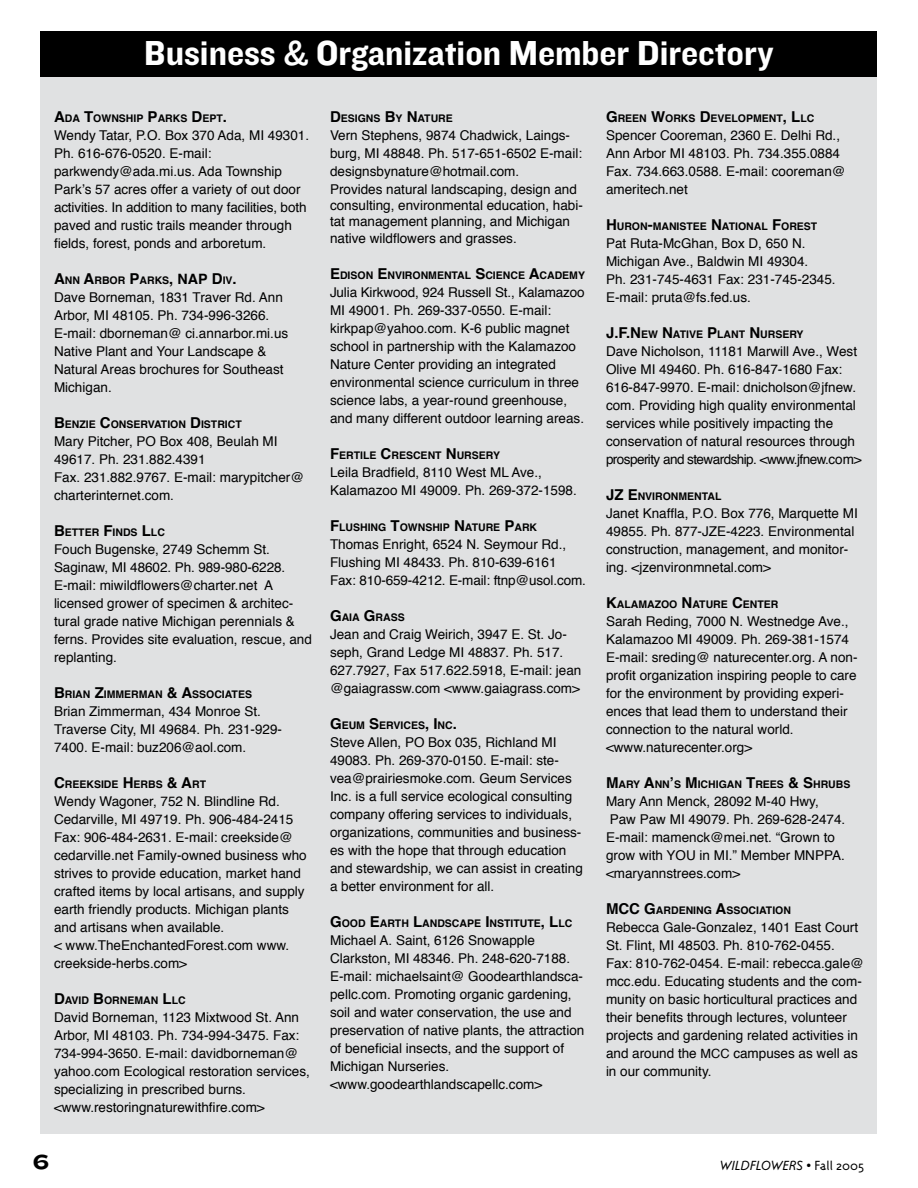
<style>
.page{position:relative;width:918px;height:1188px;background:#fff}
.page>*{position:absolute;margin:0;border:0;box-sizing:border-box;transform-origin:0 0}
.t1{font:36px "Knockout HTF51 Middleweight";color:#fff}
.t2{font:13.5px/18px "Helvetica";color:#000}
.t3{font:italic 13.5px "Ottomat";color:#000}
.t4{font:700 10.5px "Helvetica";color:#000}
.s1{font-family:"Knockout HTF31 Junior Middlewt"}
.s2{font-size:15px}
.s3{font-size:14.25px}
.s4{font-size:12.75px}
.s5{font-style:normal}
</style>
<div class="page">
<div style="left:40px;top:54px;width:838px;height:1080px;background:#e0e1e2"></div>
<div style="left:40px;top:32px;width:838px;height:45px;background:#000"></div>
<h1 class="t1" style="left:144px;top:34px;width:631px">Business <span class="s1">&amp;</span> Organization Member Directory</h1>
<p class="t4" style="left:54px;top:109px;width:175px"><span class="s2">A</span>DA <span class="s2">T</span>OWNSHIP <span class="s2">P</span>ARKS <span class="s2">D</span> EPT<span class="s2">.</span></p>
<p class="t2" style="left:54px;top:126px;width:257px">Wendy Tatar, P.O. Box 370 Ada, MI 49301.<br>Ph. 616-676-0520. E-mail: parkwendy@ada.mi.us. Ada Township Park’s 57 acres offer a variety of out door activities. In addition to many facilities, both paved and rustic trails meander through fields, forest, ponds and arboretum.</p>
<p class="t4" style="left:54px;top:271px;width:184px"><span class="s2">A</span>NN <span class="s2">A</span>RBOR <span class="s2">P</span>ARKS<span class="s2">,</span> <span class="s3">NAP</span> <span class="s2">D</span>IV<span class="s2">.</span></p>
<p class="t2" style="left:54px;top:288px;width:236px">Dave Borneman, 1831 Traver Rd. Ann<br>Arbor, MI 48105. Ph. 734-996-3266.<br>E-mail: dborneman@ ci.annarbor.mi.us<br>Native Plant and Your Landscape &amp;<br>Natural Areas brochures for Southeast<br>Michigan.</p>
<p class="t4" style="left:54px;top:415px;width:182px"><span class="s2">B</span> ENZIE <span class="s2">C</span>ONSERVATION <span class="s2">D</span>ISTRICT</p>
<p class="t2" style="left:54px;top:432px;width:252px">Mary Pitcher, PO Box 408, Beulah MI<br>49617. Ph. 231.882.4391<br>Fax. 231.882.9767. E-mail: marypitcher@ charterinternet.com.</p>
<p class="t4" style="left:54px;top:523px;width:105px"><span class="s2">B</span> ETTER <span class="s2">F</span>INDS <span class="s2">L</span>LC</p>
<p class="t2" style="left:54px;top:540px;width:259px">Fouch Bugenske, 2749 Schemm St.<br>Saginaw, MI 48602. Ph. 989-980-6228.<br>E-mail: miwildflowers@charter.net A licensed grower of specimen &amp; architec&shy;tural grade native Michigan perennials &amp; ferns. Provides site evaluation, rescue, and replanting.</p>
<p class="t4" style="left:54px;top:685px;width:200px"><span class="s2">B</span> RIAN <span class="s2">Z</span>IMMERMAN <span class="s2">&amp; A</span>SSOCIATES</p>
<p class="t2" style="left:54px;top:702px;width:230px">Brian Zimmerman, 434 Monroe St.<br>Traverse City, MI 49684. Ph. 231-929-<br>7400. E-mail: buz206@aol.com.</p>
<p class="t4" style="left:54px;top:775px;width:153px"><span class="s2">C</span>REEKSIDE <span class="s2">H</span> ERBS <span class="s2">&amp; A</span>RT</p>
<p class="t2" style="left:54px;top:792px;width:254px">Wendy Wagoner, 752 N. Blindline Rd.<br>Cedarville, MI 49719. Ph. 906-484-2415<br>Fax: 906-484-2631. E-mail: creekside@ cedarville.net Family-owned business who strives to provide education, market hand crafted items by local artisans, and supply earth friendly products. Michigan plants and artisans when available.<br>&lt; www.TheEnchantedForest.com www. creekside-herbs.com&gt;</p>
<p class="t4" style="left:54px;top:991px;width:126px"><span class="s2">D</span>AVID <span class="s2">B</span>ORNEMAN <span class="s2">L</span>LC</p>
<p class="t2" style="left:54px;top:1008px;width:257px">David Borneman, 1123 Mixtwood St. Ann Arbor, MI 48103. Ph. 734-994-3475. Fax:<br>734-994-3650. E-mail: davidborneman@ yahoo.com Ecological restoration services, specializing in prescribed burns. &lt;www.restoringnaturewithfire.com&gt;</p>
<p class="t4" style="left:330px;top:109px;width:124px"><span class="s2">D</span>ESIGNS <span class="s2">B</span>Y <span class="s2">N</span>ATURE</p>
<p class="t2" style="left:330px;top:126px;width:254px">Vern Stephens, 9874 Chadwick, Laings&shy;burg, MI 48848. Ph. 517-651-6502 E-mail: designsbynature@hotmail.com.<br>Provides natural landscaping, design and</p>
<p class="t2" style="left:330px;top:197px;width:254px;line-height:16.2px">consulting, environmental education, habi&shy;tat management planning, and Michigan native wildflowers and grasses.</p>
<p class="t4" style="left:330px;top:265px;width:257px"><span class="s2">E</span>DISON <span class="s2">E</span>NVIRONMENTAL <span class="s2">S</span>CIENCE <span class="s2">A</span>CADEMY</p>
<p class="t2" style="left:330px;top:282px;width:256px">Julia Kirkwood, 924 Russell St., Kalamazoo MI 49001. Ph. 269-337-0550. E-mail: kirkpap@yahoo.com. K-6 public magnet school in partnership with the Kalamazoo Nature Center providing an integrated environmental science curriculum in three science labs, a year-round greenhouse, and many different outdoor learning areas.</p>
<p class="t4" style="left:330px;top:445px;width:172px"><span class="s2">F</span>ERTILE <span class="s2">C</span>RESCENT <span class="s2">N</span> URSERY</p>
<p class="t2" style="left:330px;top:462px;width:248px">Leila Bradfield, 8110 West ML Ave.,<br>Kalamazoo MI 49009. Ph. 269-372-1598.</p>
<p class="t4" style="left:330px;top:517px;width:209px"><span class="s2">F</span>LUSHING <span class="s2">T</span>OWNSHIP <span class="s2">N</span>ATURE <span class="s2">P</span>ARK</p>
<p class="t2" style="left:330px;top:534px;width:257px">Thomas Enright, 6524 N. Seymour Rd.,<br>Flushing MI 48433. Ph. 810-639-6161<br>Fax: 810-659-4212. E-mail: ftnp@usol.com.</p>
<p class="t4" style="left:330px;top:607px;width:76px"><span class="s2">G</span>AIA <span class="s2">G</span>RASS</p>
<p class="t2" style="left:330px;top:624px;width:253px">Jean and Craig Weirich, 3947 E. St. Jo&shy;seph, Grand Ledge MI 48837. Ph. 517.<br>627.7927, Fax 517.622.5918, E-mail: jean @gaiagrassw.com &lt;www.gaiagrass.com&gt;</p>
<p class="t4" style="left:330px;top:715px;width:128px"><span class="s2">G</span> EUM <span class="s2">S</span>ERVICES<span class="s2">, I</span> NC<span class="s2">.</span></p>
<p class="t2" style="left:330px;top:732px;width:254px">Steve Allen, PO Box 035, Richland MI 49083. Ph. 269-370-0150. E-mail: ste&shy;vea@prairiesmoke.com. Geum Services Inc. is a full service ecological consulting company offering services to individuals, organizations, communities and business&shy;es with the hope that through education and stewardship, we can assist in creating a better environment for all.</p>
<p class="t4" style="left:330px;top:913px;width:236px"><span class="s2">G</span> OOD <span class="s2">E</span>ARTH <span class="s2">L</span>ANDSCAPE <span class="s2">I</span> NSTITUTE<span class="s2">, L</span>LC</p>
<p class="t2" style="left:330px;top:930px;width:256px">Michael A. Saint, 6126 Snowapple Clarkston, MI 48346. Ph. 248-620-7188.<br>E-mail: michaelsaint@ Goodearthlandsca&shy;pellc.com. Promoting organic gardening, soil and water conservation, the use and preservation of native plants, the attraction of beneficial insects, and the support of Michigan Nurseries. &lt;www.goodearthlandscapellc.com&gt;</p>
<p class="t4" style="left:606px;top:109px;width:202px"><span class="s2">G</span> REEN <span class="s2">W</span>ORKS <span class="s2">D</span>EVELOPMENT<span class="s2">, L</span>LC</p>
<p class="t2" style="left:606px;top:126px;width:241px">Spencer Cooreman, 2360 E. Delhi Rd.,<br>Ann Arbor MI 48103. Ph. 734.355.0884<br>Fax. 734.663.0588. E-mail: cooreman@ ameritech.net</p>
<p class="t4" style="left:606px;top:217px;width:213px"><span class="s2">H</span> URON<span class="s2">-</span>MANISTEE <span class="s2">N</span>ATIONAL <span class="s2">F</span>OREST</p>
<p class="t2" style="left:606px;top:234px;width:231px">Pat Ruta-McGhan, Box D, 650 N.<br>Michigan Ave., Baldwin MI 49304.<br>Ph. 231-745-4631 Fax: 231-745-2345.<br>E-mail: pruta@fs.fed.us.</p>
<p class="t4" style="left:606px;top:325px;width:199px"><span class="s2">J.F.N</span> EW <span class="s2">N</span>ATIVE <span class="s2">P</span>LANT <span class="s2">N</span> URSERY</p>
<p class="t2" style="left:606px;top:342px;width:257px">Dave Nicholson, 11181 Marwill Ave., West Olive MI 49460. Ph. 616-847-1680 Fax:<br>616-847-9970. E-mail: dnicholson@jfnew. com. Providing high quality environmental services while positively impacting the conservation of natural resources through prosperity and stewardship. &lt;www.jfnew.com&gt;</p>
<p class="t4" style="left:606px;top:487px;width:104px"><span class="s2">JZ E</span>NVIRONMENTAL</p>
<p class="t2" style="left:606px;top:504px;width:253px">Janet Knaffla, P.O. Box 776, Marquette MI 49855. Ph. 877-JZE-4223. Environmental construction, management, and monitor&shy;ing. &lt;jzenvironmnetal.com&gt;</p>
<p class="t4" style="left:606px;top:595px;width:19px"><span class="s2">K</span>ALA</p>
<p class="t4" style="left:638px;top:595px;width:142px">MAZOO <span class="s2">N</span>ATURE <span class="s2">C</span>ENTER</p>
<p class="t2" style="left:606px;top:612px;width:253px">Sarah Reding, 7000 N. Westnedge Ave., Kalamazoo MI 49009. Ph. 269-381-1574<br>E-mail: sreding@ naturecenter.org. A non&shy;profit organization inspiring people to care for the environment by providing experi&shy;ences that lead them to understand their connection to the natural world. &lt;www.naturecenter.org&gt;</p>
<p class="t4" style="left:606px;top:775px;width:246px"><span class="s2">M</span>ARY <span class="s2">A</span>NN<span class="s2">’</span>S <span class="s2">M</span> ICHIGAN <span class="s2">T</span>REES <span class="s2">&amp; S</span>HRUBS</p>
<p class="t2" style="left:606px;top:792px;width:241px">Mary Ann Menck, 28092 M-40 Hwy,<br>Paw Paw MI 49079. Ph. 269-628-2474.<br>E-mail: mamenck@mei.net. “Grown to grow with YOU in MI.” Member MNPPA. &lt;maryannstrees.com&gt;</p>
<p class="t4" style="left:606px;top:901px;width:187px"><span class="s2">MCC G</span>ARDENING <span class="s2">A</span>SSOCIATION</p>
<p class="t2" style="left:606px;top:918px;width:259px">Rebecca Gale-Gonzalez, 1401 East Court St. Flint, MI 48503. Ph. 810-762-0455.<br>Fax: 810-762-0454. E-mail: rebecca.gale@ mcc.edu. Educating students and the com&shy;munity on basic horticultural practices and their benefits through lectures, volunteer projects and gardening related activities in and around the <span class="s4">MCC</span> campuses as well as in our community.</p>
<p class="t3" style="left:720px;top:1157px;width:146px">WILDFLOWERS <span class="s5">• Fall 2005</span></p>
</div>
